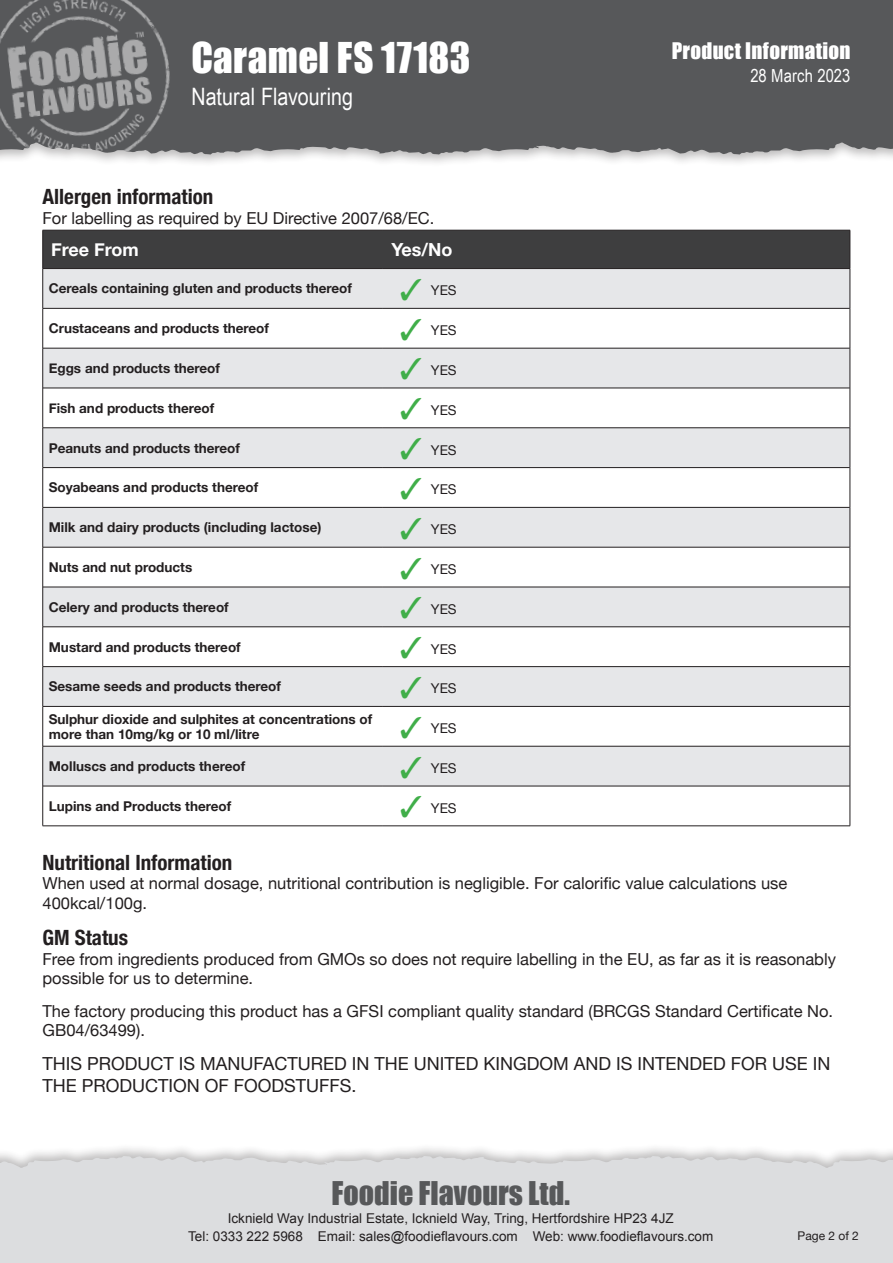
<style>
.page{position:relative;width:893px;height:1263px;background:#fff}
.page>*{position:absolute;margin:0;border:0;box-sizing:border-box;transform-origin:0 0}
.t1{font:39px "Impact";letter-spacing:.01em;color:#fff}
.t2{font:30px "Impact";color:#57585a}
.t3{font:24px "Arial Narrow";color:#fff}
.Heading_2{font:700 condensed 21px "Helvetica Neue";color:#231f20}
.t4{font:21px "Impact";letter-spacing:.015em;color:#fff}
.Standard_text{font:18px/21.6px "Helvetica Neue";color:#231f20}
.Standard_Table_headers{font:700 18px "Helvetica Neue";color:#fff}
.t5{font:18px "Arial Narrow";letter-spacing:.005em;color:#fff}
.Standard_text-2{font:16.5px/19.5px "Helvetica Neue";color:#231f20}
.Standard_Table_Labels{font:700 13.5px/15px "Helvetica Neue";color:#231f20}
.t6{font:13.5px/18px "Arial";color:#231f20;text-align:center}
.t7{font:13.5px "Helvetica Neue";color:#231f20}
.t8{font:12px "Helvetica Neue";color:#231f20}
.s1{color:#40ae49}
</style>
<div class="page">
<div style="left:0;top:1143px;width:893px;height:120px;background:#231f20;opacity:.3"></div>
<div style="left:0;top:1156px;width:893px;height:107px;background:#dcdddf"></div>
<div style="left:0;top:0;width:893px;height:167px;background:#231f20;opacity:.3"></div>
<div style="left:206px;top:0;width:687px;height:154px;background:#57585a"></div>
<img style="left:0;top:0;width:206px;height:154px">
<div style="left:43px;top:231px;width:807px;height:37px;background:#3e3e3f"></div>
<svg style="left:43px;top:269px;width:807px;height:517px;fill:#e6e7e9"></svg>
<hr style="left:43px;top:626px;width:340px;height:1px;background:#231f20">
<hr style="left:383px;top:626px;width:467px;height:1px;background:#231f20">
<hr style="left:43px;top:666px;width:340px;height:1px;background:#231f20">
<hr style="left:383px;top:666px;width:467px;height:1px;background:#231f20">
<hr style="left:43px;top:706px;width:340px;height:1px;background:#231f20">
<hr style="left:383px;top:706px;width:467px;height:1px;background:#231f20">
<hr style="left:43px;top:746px;width:340px;height:1px;background:#231f20">
<hr style="left:383px;top:746px;width:467px;height:1px;background:#231f20">
<hr style="left:43px;top:786px;width:340px;height:1px;background:#231f20">
<hr style="left:383px;top:786px;width:467px;height:1px;background:#231f20">
<hr style="left:43px;top:308px;width:340px;height:1px;background:#231f20">
<hr style="left:383px;top:308px;width:467px;height:1px;background:#231f20">
<hr style="left:43px;top:348px;width:340px;height:1px;background:#231f20">
<hr style="left:383px;top:348px;width:467px;height:1px;background:#231f20">
<hr style="left:43px;top:388px;width:340px;height:1px;background:#231f20">
<hr style="left:383px;top:388px;width:467px;height:1px;background:#231f20">
<hr style="left:43px;top:427px;width:340px;height:1px;background:#231f20">
<hr style="left:383px;top:427px;width:467px;height:1px;background:#231f20">
<hr style="left:43px;top:467px;width:340px;height:1px;background:#231f20">
<hr style="left:383px;top:467px;width:467px;height:1px;background:#231f20">
<hr style="left:43px;top:507px;width:340px;height:1px;background:#231f20">
<hr style="left:383px;top:507px;width:467px;height:1px;background:#231f20">
<hr style="left:43px;top:547px;width:340px;height:1px;background:#231f20">
<hr style="left:383px;top:547px;width:467px;height:1px;background:#231f20">
<hr style="left:43px;top:587px;width:340px;height:1px;background:#231f20">
<hr style="left:383px;top:587px;width:467px;height:1px;background:#231f20">
<hr style="left:43px;top:230px;width:340px;height:1px;background:#231f20">
<hr style="left:42px;top:230px;width:1px;height:38px;background:#231f20">
<hr style="left:383px;top:230px;width:467px;height:1px;background:#231f20">
<hr style="left:850px;top:230px;width:1px;height:38px;background:#231f20">
<hr style="left:43px;top:268px;width:340px;height:1px;background:#231f20">
<hr style="left:42px;top:269px;width:1px;height:39px;background:#231f20">
<hr style="left:850px;top:269px;width:1px;height:39px;background:#231f20">
<hr style="left:42px;top:308px;width:1px;height:40px;background:#231f20">
<hr style="left:850px;top:308px;width:1px;height:40px;background:#231f20">
<hr style="left:42px;top:348px;width:1px;height:40px;background:#231f20">
<hr style="left:850px;top:348px;width:1px;height:40px;background:#231f20">
<hr style="left:42px;top:388px;width:1px;height:40px;background:#231f20">
<hr style="left:850px;top:388px;width:1px;height:40px;background:#231f20">
<hr style="left:42px;top:428px;width:1px;height:40px;background:#231f20">
<hr style="left:850px;top:428px;width:1px;height:40px;background:#231f20">
<hr style="left:42px;top:468px;width:1px;height:39px;background:#231f20">
<hr style="left:850px;top:468px;width:1px;height:39px;background:#231f20">
<hr style="left:42px;top:507px;width:1px;height:40px;background:#231f20">
<hr style="left:850px;top:507px;width:1px;height:40px;background:#231f20">
<hr style="left:42px;top:547px;width:1px;height:40px;background:#231f20">
<hr style="left:850px;top:547px;width:1px;height:40px;background:#231f20">
<hr style="left:42px;top:587px;width:1px;height:40px;background:#231f20">
<hr style="left:850px;top:587px;width:1px;height:40px;background:#231f20">
<hr style="left:42px;top:627px;width:1px;height:40px;background:#231f20">
<hr style="left:850px;top:627px;width:1px;height:40px;background:#231f20">
<hr style="left:42px;top:667px;width:1px;height:39px;background:#231f20">
<hr style="left:850px;top:667px;width:1px;height:39px;background:#231f20">
<hr style="left:42px;top:706px;width:1px;height:40px;background:#231f20">
<hr style="left:850px;top:706px;width:1px;height:40px;background:#231f20">
<hr style="left:42px;top:746px;width:1px;height:40px;background:#231f20">
<hr style="left:850px;top:746px;width:1px;height:40px;background:#231f20">
<hr style="left:42px;top:786px;width:1px;height:40px;background:#231f20">
<hr style="left:850px;top:786px;width:1px;height:40px;background:#231f20">
<hr style="left:383px;top:268px;width:467px;height:1px;background:#231f20">
<hr style="left:43px;top:825px;width:340px;height:1px;background:#231f20">
<hr style="left:383px;top:825px;width:467px;height:1px;background:#231f20">
<h1 class="t1" style="left:191px;top:28px;width:281px">Caramel FS 17183</h1>
<h3 class="t3" style="left:191px;top:79px;width:163px">Natural Flavouring</h3>
<h3 class="t4" style="left:672px;top:35px;width:180px">Product Information</h3>
<h3 class="t5" style="left:750px;top:62px;width:102px">28 March 2023</h3>
<p class="Heading_2" style="left:43px;top:180px;width:172px">Allergen information</p>
<p class="Standard_text-2" style="left:43px;top:209px;width:393px">For labelling as required by EU Directive 2007/68/EC.</p>
<p class="Standard_Table_headers" style="left:51px;top:235px;width:89px">Free From</p>
<p class="Standard_Table_headers" style="left:391px;top:235px;width:63px">Yes/No</p>
<p class="Standard_Table_Labels" style="left:49px;top:281px;width:305px">Cereals containing gluten and products thereof</p>
<p class="t7" style="left:400px;top:281px;width:58px"><span class="s1">✓</span> YES</p>
<p class="Standard_Table_Labels" style="left:49px;top:321px;width:222px">Crustaceans and products thereof</p>
<p class="t7" style="left:400px;top:321px;width:58px"><span class="s1">✓</span> YES</p>
<p class="Standard_Table_Labels" style="left:49px;top:361px;width:173px">Eggs and products thereof</p>
<p class="t7" style="left:400px;top:360px;width:58px"><span class="s1">✓</span> YES</p>
<p class="Standard_Table_Labels" style="left:49px;top:401px;width:167px">Fish and products thereof</p>
<p class="t7" style="left:400px;top:400px;width:58px"><span class="s1">✓</span> YES</p>
<p class="Standard_Table_Labels" style="left:49px;top:440px;width:193px">Peanuts and products thereof</p>
<p class="t7" style="left:400px;top:440px;width:58px"><span class="s1">✓</span> YES</p>
<p class="Standard_Table_Labels" style="left:49px;top:480px;width:211px">Soyabeans and products thereof</p>
<p class="t7" style="left:400px;top:480px;width:58px"><span class="s1">✓</span> YES</p>
<p class="Standard_Table_Labels" style="left:49px;top:520px;width:274px">Milk and dairy products (including lactose)</p>
<p class="t7" style="left:400px;top:520px;width:58px"><span class="s1">✓</span> YES</p>
<p class="Standard_Table_Labels" style="left:49px;top:560px;width:145px">Nuts and nut products</p>
<p class="t7" style="left:400px;top:559px;width:58px"><span class="s1">✓</span> YES</p>
<p class="Standard_Table_Labels" style="left:49px;top:600px;width:182px">Celery and products thereof</p>
<p class="t7" style="left:400px;top:599px;width:58px"><span class="s1">✓</span> YES</p>
<p class="Standard_Table_Labels" style="left:49px;top:639px;width:194px">Mustard and products thereof</p>
<p class="t7" style="left:400px;top:639px;width:58px"><span class="s1">✓</span> YES</p>
<p class="Standard_Table_Labels" style="left:49px;top:679px;width:234px">Sesame seeds and products thereof</p>
<p class="t7" style="left:400px;top:679px;width:58px"><span class="s1">✓</span> YES</p>
<p class="Standard_Table_Labels" style="left:49px;top:712px;width:325px">Sulphur dioxide and sulphites at concentrations of more than 10mg/kg or 10 ml/litre</p>
<p class="t7" style="left:400px;top:719px;width:58px"><span class="s1">✓</span> YES</p>
<p class="Standard_Table_Labels" style="left:49px;top:759px;width:198px">Molluscs and products thereof</p>
<p class="t7" style="left:400px;top:758px;width:58px"><span class="s1">✓</span> YES</p>
<p class="Standard_Table_Labels" style="left:49px;top:799px;width:184px">Lupins and Products thereof</p>
<p class="t7" style="left:400px;top:798px;width:58px"><span class="s1">✓</span> YES</p>
<p class="Heading_2" style="left:43px;top:845px;width:191px">Nutritional Information</p>
<p class="Standard_text-2" style="left:43px;top:874px;width:746px">When used at normal dosage, nutritional contribution is negligible. For calorific value calculations use<br>400kcal/100g.</p>
<p class="Heading_2" style="left:43px;top:920px;width:87px">GM Status</p>
<p class="Standard_text-2" style="left:43px;top:950px;width:795px">Free from ingredients produced from GMOs so does not require labelling in the EU, as far as it is reasonably possible for us to determine.</p>
<p class="Standard_text-2" style="left:43px;top:1002px;width:792px">The factory producing this product has a GFSI compliant quality standard (BRCGS Standard Certificate No.<br>GB04/63499).</p>
<p class="Standard_text" style="left:43px;top:1054px;width:790px">THIS PRODUCT IS MANUFACTURED IN THE UNITED KINGDOM AND IS INTENDED FOR USE IN<br>THE PRODUCTION OF FOODSTUFFS.</p>
<h2 class="t2" style="left:332px;top:1170px;width:240px">Foodie Flavours Ltd.</h2>
<p class="t6" style="left:188px;top:1209px;width:527px">Icknield Way Industrial Estate, Icknield Way, Tring, Hertfordshire HP23 4JZ<br>Tel: 0333 222 5968 Email: sales@foodieflavours.com Web: www.foodieflavours.com</p>
<p class="t8" style="left:798px;top:1227px;width:63px">Page 2 of 2</p>
</div>
